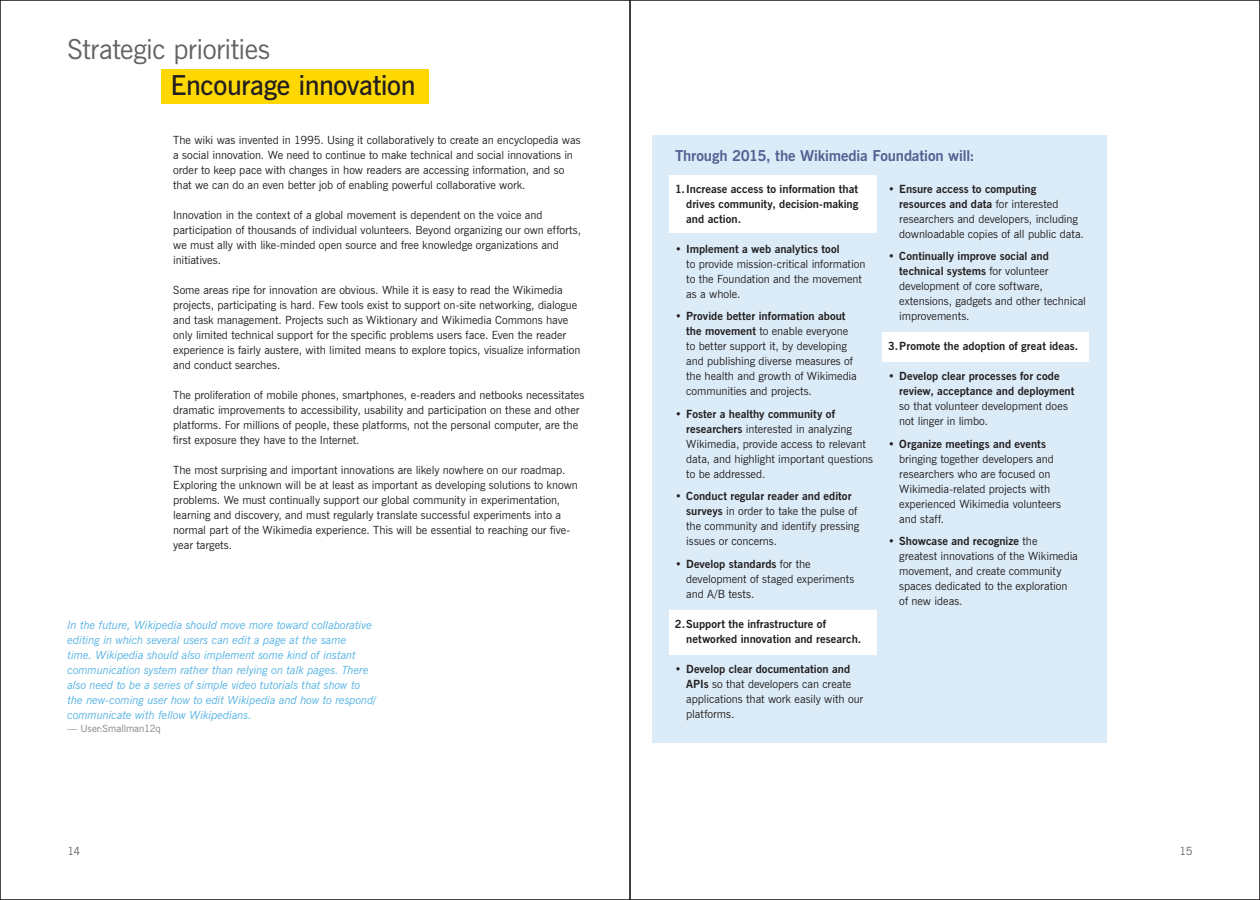
<style>
.page{position:relative;width:1260px;height:900px;background:#fff}
.page>*{position:absolute;margin:0;border:0;box-sizing:border-box;transform-origin:0 0}
.t1{font:600 27.5px "News Gothic BT";letter-spacing:-.02em;color:#231f20}
.t2{font:27.5px "News Gothic BT";letter-spacing:-.02em;color:#636366}
.t3{font:700 15px "News Gothic BT";letter-spacing:-.01em;color:#536192}
.t4{font:11.25px/15px "News Gothic BT";letter-spacing:-.005em;color:#231f20}
.t5{font:italic 11.25px/15px "News Gothic BT";letter-spacing:-.01em;color:#53b2e3}
.t6{font:700 11.25px/15px "News Gothic BT";letter-spacing:.005em;color:#231f20}
.t7{font:11.25px "News Gothic BT";color:#636366}
.t8{font:10px "News Gothic BT";letter-spacing:-.01em;color:#808285}
.s1{font-weight:700}
.s2{font-weight:400}
</style>
<div class="page">
<div style="left:652px;top:135px;width:455px;height:607px;background:#dbecf8"></div>
<div style="left:670px;top:176px;width:207px;height:57px;background:#fff"></div>
<div style="left:670px;top:610px;width:207px;height:44px;background:#fff"></div>
<div style="left:882px;top:332px;width:207px;height:30px;background:#fff"></div>
<div style="left:161px;top:69px;width:267px;height:34px;background:#ffd801"></div>
<h1 class="t2" style="left:68px;top:33px;width:204px">Strategic priorities</h1>
<h1 class="t1" style="left:171px;top:68px;width:247px">Encourage innovation</h1>
<p class="t4" style="left:173px;top:132px;width:409px">The wiki was invented in 1995. Using it collaboratively to create an encyclopedia was a social innovation. We need to continue to make technical and social innovations in order to keep pace with changes in how readers are accessing information, and so that we can do an even better job of enabling powerful collaborative work.</p>
<p class="t4" style="left:173px;top:207px;width:409px">Innovation in the context of a global movement is dependent on the voice and participation of thousands of individual volunteers. Beyond organizing our own efforts, we must ally with like-minded open source and free knowledge organizations and initiatives.</p>
<p class="t4" style="left:173px;top:282px;width:409px">Some areas ripe for innovation are obvious. While it is easy to read the Wikimedia projects, participating is hard. Few tools exist to support on-site networking, dialogue and task management. Projects such as Wiktionary and Wikimedia Commons have only limited technical support for the specific problems users face. Even the reader experience is fairly austere, with limited means to explore topics, visualize information and conduct searches.</p>
<p class="t4" style="left:173px;top:387px;width:413px">The proliferation of mobile phones, smartphones, e-readers and netbooks necessitates dramatic improvements to accessibility, usability and participation on these and other platforms. For millions of people, these platforms, not the personal computer, are the first exposure they have to the Internet.</p>
<p class="t4" style="left:173px;top:462px;width:406px">The most surprising and important innovations are likely nowhere on our roadmap.<br>Exploring the unknown will be at least as important as developing solutions to known problems. We must continually support our global community in experimentation, learning and discovery, and must regularly translate successful experiments into a normal part of the Wikimedia experience. This will be essential to reaching our five&shy;year targets.</p>
<p class="t5" style="left:67px;top:617px;width:310px">In the future, Wikipedia should move more toward collaborative editing in which several users can edit a page at the same<br>time. Wikipedia should also implement some kind of instant communication system rather than relying on talk pages. There also need to be a series of simple video tutorials that show to the new-coming user how to edit Wikipedia and how to respond/ communicate with fellow Wikipedians.</p>
<p class="t8" style="left:68px;top:723px;width:95px">— User:Smallman12q</p>
<h2 class="t3" style="left:675px;top:146px;width:301px">Through 2015, the Wikimedia Foundation will:</h2>
<p class="t6" style="left:686px;top:181px;width:174px;text-align:justify;text-indent:-11px">1.Increase access to information that drives community, decision-making and action.</p>
<p class="t6" style="left:675px;top:241px;width:166px">• Implement a web analytics tool</p>
<p class="t4" style="left:686px;top:256px;width:181px">to provide mission-critical information to the Foundation and the movement as a whole.</p>
<p class="t4" style="left:686px;top:309px;width:172px;text-indent:-11px"><span class="s1">• Provide better information about the movement</span> to enable everyone to better support it, by developing and publishing diverse measures of the health and growth of Wikimedia communities and projects.</p>
<p class="t4" style="left:686px;top:406px;width:188px;text-indent:-11px"><span class="s1">• Foster a healthy community of researchers</span> interested in analyzing Wikimedia, provide access to relevant data, and highlight important questions to be addressed.</p>
<p class="t4" style="left:686px;top:489px;width:175px;text-indent:-11px"><span class="s1">• Conduct regular reader and editor surveys</span> in order to take the pulse of the community and identify pressing issues or concerns.</p>
<p class="t4" style="left:686px;top:556px;width:170px;text-indent:-11px"><span class="s1">• Develop standards</span> for the development of staged experiments and A/B tests.</p>
<p class="t6" style="left:686px;top:616px;width:176px;text-indent:-11px">2.Support the infrastructure of networked innovation and research.</p>
<p class="t4" style="left:686px;top:661px;width:179px;text-indent:-11px">• <span class="s1">Develop clear documentation and<br>APIs</span> so that developers can create applications that work easily with our platforms.</p>
<p class="t4" style="left:899px;top:181px;width:186px;text-indent:-11px"><span class="s1">• Ensure access to computing resources and data</span> for interested researchers and developers, including downloadable copies of all public data.</p>
<p class="t4" style="left:899px;top:249px;width:188px;text-indent:-11px"><span class="s1">• Continually improve social and technical systems</span> for volunteer development of core software, extensions, gadgets and other technical improvements.</p>
<p class="t6" style="left:888px;top:339px;width:192px">3.Promote the adoption of great ideas.</p>
<p class="t6" style="left:899px;top:369px;width:177px;text-indent:-11px"><span class="s2">•</span> Develop clear processes for code review, acceptance and deployment</p>
<p class="t4" style="left:899px;top:399px;width:170px">so that volunteer development does not linger in limbo.</p>
<p class="t6" style="left:888px;top:436px;width:159px">• Organize meetings and events</p>
<p class="t4" style="left:899px;top:451px;width:163px">bringing together developers and researchers who are focused on<br>Wikimedia-related projects with experienced Wikimedia volunteers and staff.</p>
<p class="t4" style="left:899px;top:534px;width:180px;text-indent:-11px"><span class="s1">• Showcase and recognize</span> the greatest innovations of the Wikimedia movement, and create community spaces dedicated to the exploration of new ideas.</p>
<p class="t7" style="left:67px;top:844px;width:14px">14</p>
<p class="t7" style="left:1179px;top:844px;width:15px">15</p>
</div>
